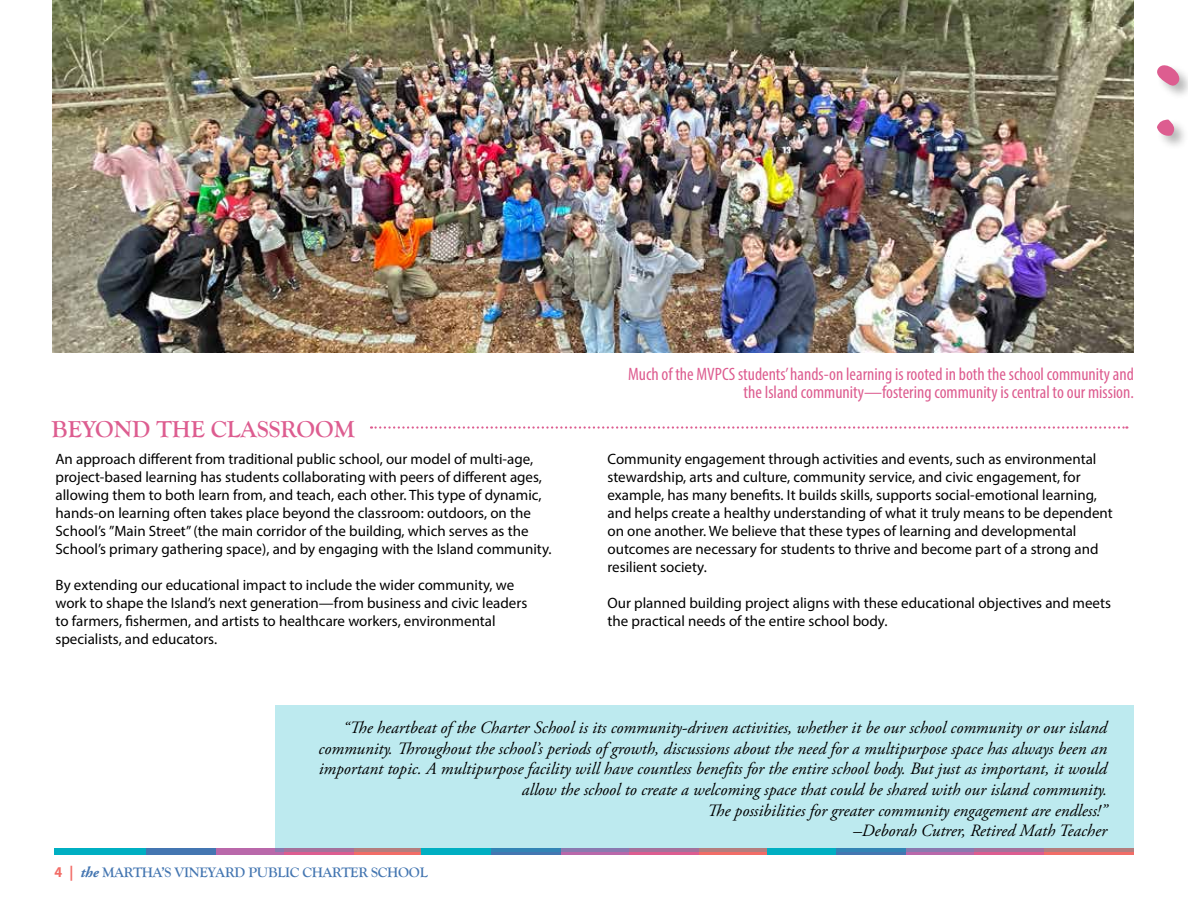
<style>
.page{position:relative;width:1188px;height:918px;background:#fff}
.page>*{position:absolute;margin:0;border:0;box-sizing:border-box;transform-origin:0 0}
.t1{font:700 24px "Goudy Old Style T";color:#dd5d90}
.t2{font:condensed 18px/18px "Myriad Pro";color:#dd5d90;text-align:right}
.t3{font:italic 17.25px/20.7px "Adobe Garamond Pro";color:#000;text-align:right}
.t4{font:15px/18px "Myriad Pro";color:#000}
.t5{font:700 14.25px "Goudy Old Style T";letter-spacing:-.02em;color:#4476b1}
.s1{font-size:16.5px}
.s2{font-family:"Myriad Pro";font-stretch:semi-condensed;font-size:15px;color:#f26d67}
.s3{font-family:"Adobe Garamond Pro";font-style:italic;font-size:15px}
</style>
<div class="page">
<svg style="left:1157px;top:65px;width:27px;height:23px"></svg>
<svg style="left:1157px;top:120px;width:20px;height:17px"></svg>
<div style="left:216px;top:848px;width:69px;height:7px;background:#b968aa"></div>
<div style="left:354px;top:848px;width:69px;height:7px;background:#f26d67"></div>
<div style="left:54px;top:848px;width:93px;height:7px;background:#00afc2"></div>
<div style="left:285px;top:848px;width:69px;height:7px;background:#dd5d90"></div>
<div style="left:147px;top:848px;width:69px;height:7px;background:#4476b1"></div>
<div style="left:560px;top:848px;width:69px;height:7px;background:#b968aa"></div>
<div style="left:698px;top:848px;width:69px;height:7px;background:#f26d67"></div>
<div style="left:422px;top:848px;width:69px;height:7px;background:#00afc2"></div>
<div style="left:629px;top:848px;width:69px;height:7px;background:#dd5d90"></div>
<div style="left:491px;top:848px;width:69px;height:7px;background:#4476b1"></div>
<div style="left:905px;top:848px;width:69px;height:7px;background:#b968aa"></div>
<div style="left:1043px;top:848px;width:91px;height:7px;background:#f26d67"></div>
<div style="left:767px;top:848px;width:69px;height:7px;background:#00afc2"></div>
<div style="left:974px;top:848px;width:69px;height:7px;background:#dd5d90"></div>
<div style="left:836px;top:848px;width:69px;height:7px;background:#4476b1"></div>
<img style="left:53px;top:0;width:1080px;height:352px">
<svg style="left:371px;top:426px;width:756px;height:3px"></svg>
<div style="left:275px;top:705px;width:859px;height:147px;background:#bdeaef"></div>
<h1 class="t1" style="left:52px;top:415px;width:305px">BEYOND THE CLASSROOM</h1>
<p class="t4" style="left:56px;top:450px;width:498px">An approach different from traditional public school, our model of multi-age, project-based learning has students collaborating with peers of different ages, allowing them to both learn from, and teach, each other. This type of dynamic, hands-on learning often takes place beyond the classroom: outdoors, on the School’s ”Main Street” (the main corridor of the building, which serves as the School’s primary gathering space), and by engaging with the Island community.</p>
<p class="t4" style="left:56px;top:576px;width:473px">By extending our educational impact to include the wider community, we work to shape the Island’s next generation—from business and civic leaders to farmers, fishermen, and artists to healthcare workers, environmental specialists, and educators.</p>
<p class="t2" style="left:628px;top:364px;width:507px">Much of the MVPCS students’ hands-on learning is rooted in both the school community and the Island community—fostering community is central to our mission.</p>
<p class="t4" style="left:608px;top:450px;width:507px">Community engagement through activities and events, such as environmental stewardship, arts and culture, community service, and civic engagement, for example, has many benefits. It builds skills, supports social-emotional learning, and helps create a healthy understanding of what it truly means to be dependent on one another. We believe that these types of learning and developmental outcomes are necessary for students to thrive and become part of a strong and resilient society.</p>
<p class="t4" style="left:608px;top:594px;width:505px">Our planned building project aligns with these educational objectives and meets the practical needs of the entire school body.</p>
<p class="t3" style="left:319px;top:717px;width:790px"><span class="s1">“</span>The heartbeat of the Charter School is its community-driven activities, whether it be our school community or our island community. Throughout the school’s periods of growth, discussions about the need for a multipurpose space has always been an important topic. A multipurpose facility will have countless benefits for the entire school body. But just as important, it would allow the school to create a welcoming space that could be shared with our island community.<br>The possibilities for greater community engagement are endless!”<br>–Deborah Cutrer, Retired Math Teacher</p>
<p class="t5" style="left:55px;top:864px;width:375px"><span class="s2">4 |</span> <span class="s3">the</span> MARTHA’S VINEYARD PUBLIC CHARTER SCHOOL</p>
</div>
